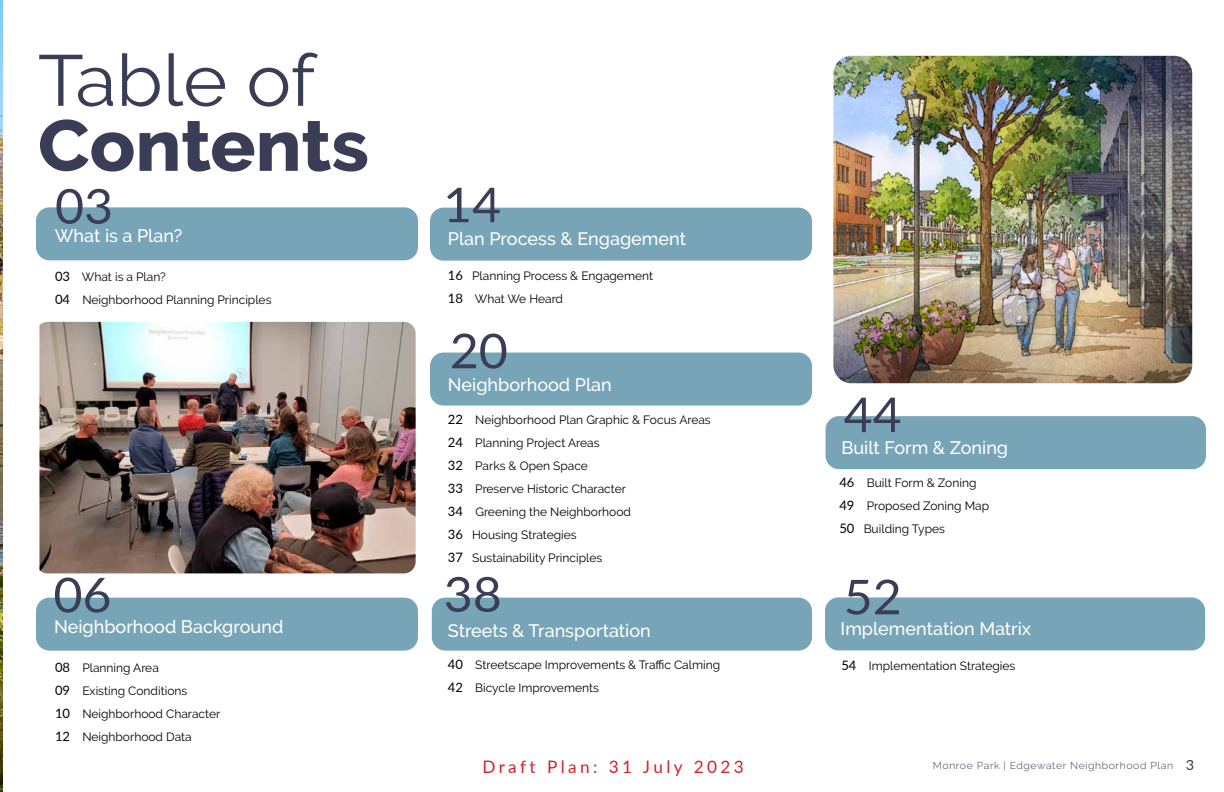
<style>
.page{position:relative;width:1224px;height:792px;background:#fff}
.page>*{position:absolute;margin:0;border:0;box-sizing:border-box;transform-origin:0 0}
.t1{font:800 72px "Raleway";color:#3a3d56;scale:1.04 1}
.t2{font:72px "Raleway";color:#3a3d56;scale:1.04 1}
.t3{font:48px "Lato";color:#3a3d56;scale:1.04 1}
.t4{font:500 18px "Raleway";color:#fff}
.t5{font:17.2px "Lato";letter-spacing:.2em;color:#d2232a}
.t6{font:12px/23px "Raleway";color:#000}
.t7{font:300 10px "Raleway";letter-spacing:.06em;color:#3a3d56;scale:1.04 1}
.s1{font-family:"Lato";font-size:13px}
.s2{font-family:"Lato";font-weight:400;font-size:14px}
</style>
<div class="page">
<img style="left:0;top:0;width:3px;height:792px">
<div style="left:36px;top:598px;width:382px;height:53px;background:#77a5b7;border-radius:14px"></div>
<div style="left:432px;top:598px;width:380px;height:53px;background:#77a5b7;border-radius:14px"></div>
<div style="left:826px;top:416px;width:380px;height:53px;background:#77a5b7;border-radius:14px"></div>
<div style="left:825px;top:597px;width:380px;height:53px;background:#77a5b7;border-radius:14px"></div>
<div style="left:36px;top:207px;width:382px;height:53px;background:#77a5b7;border-radius:14px"></div>
<div style="left:430px;top:208px;width:382px;height:53px;background:#77a5b7;border-radius:14px"></div>
<div style="left:430px;top:353px;width:382px;height:53px;background:#77a5b7;border-radius:14px"></div>
<img style="left:39px;top:322px;width:377px;height:251px">
<img style="left:833px;top:56px;width:359px;height:327px">
<h1 class="t2" style="left:38px;top:39px;width:268px">Table of</h1>
<h1 class="t1" style="left:38px;top:105px;width:320px">Contents</h1>
<h2 class="t3" style="left:55px;top:172px;width:57px">03</h2>
<h3 class="t4" style="left:55px;top:225px;width:129px">What is a Plan?</h3>
<h2 class="t3" style="left:443px;top:170px;width:57px">14</h2>
<h3 class="t4" style="left:448px;top:228px;width:240px">Plan Process &amp; Engagement</h3>
<p class="t6" style="left:55px;top:265px;width:218px"><span class="s1">03</span> What is a Plan?<br><span class="s1">04</span> Neighborhood Planning Principles</p>
<p class="t6" style="left:448px;top:264px;width:207px"><span class="s1">16</span> Planning Process &amp; Engagement<br><span class="s1">18</span> What We Heard</p>
<h2 class="t3" style="left:450px;top:317px;width:57px">20</h2>
<h3 class="t4" style="left:448px;top:374px;width:165px">Neighborhood Plan</h3>
<h2 class="t3" style="left:53px;top:561px;width:57px">06</h2>
<h3 class="t4" style="left:54px;top:617px;width:231px">Neighborhood Background</h3>
<p class="t6" style="left:55px;top:657px;width:167px"><span class="s1">08</span> Planning Area<br><span class="s1">09</span> Existing Conditions<br><span class="s1">10</span> Neighborhood Character<br><span class="s1">12</span> Neighborhood Data</p>
<p class="t6" style="left:448px;top:409px;width:264px"><span class="s1">22</span> Neighborhood Plan Graphic &amp; Focus Areas<br><span class="s1">24</span> Planning Project Areas<br><span class="s1">32</span> Parks &amp; Open Space<br><span class="s1">33</span> Preserve Historic Character<br><span class="s1">34</span> Greening the Neighborhood<br><span class="s1">36</span> Housing Strategies<br><span class="s1">37</span> Sustainability Principles</p>
<h2 class="t3" style="left:444px;top:560px;width:57px">38</h2>
<h3 class="t4" style="left:448px;top:621px;width:204px">Streets &amp; Transportation</h3>
<p class="t6" style="left:448px;top:654px;width:274px"><span class="s1">40</span> Streetscape Improvements &amp; Traffic Calming<br><span class="s1">42</span> Bicycle Improvements</p>
<h3 class="t5" style="left:482px;top:754px;width:263px">Draft Plan: 31 July 2023</h3>
<h2 class="t3" style="left:844px;top:380px;width:57px">44</h2>
<h3 class="t4" style="left:841px;top:437px;width:168px">Built Form &amp; Zoning</h3>
<p class="t6" style="left:839px;top:472px;width:151px"><span class="s1">46</span> Built Form &amp; Zoning<br><span class="s1">49</span> Proposed Zoning Map<br><span class="s1">50</span> Building Types</p>
<h2 class="t3" style="left:844px;top:563px;width:57px">52</h2>
<h3 class="t4" style="left:841px;top:618px;width:192px">Implementation Matrix</h3>
<p class="t6" style="left:841px;top:654px;width:176px"><span class="s1">54</span> Implementation Strategies</p>
<p class="t7" style="left:933px;top:760px;width:253px">Monroe Park | Edgewater Neighborhood Plan <span class="s2">3</span></p>
</div>
